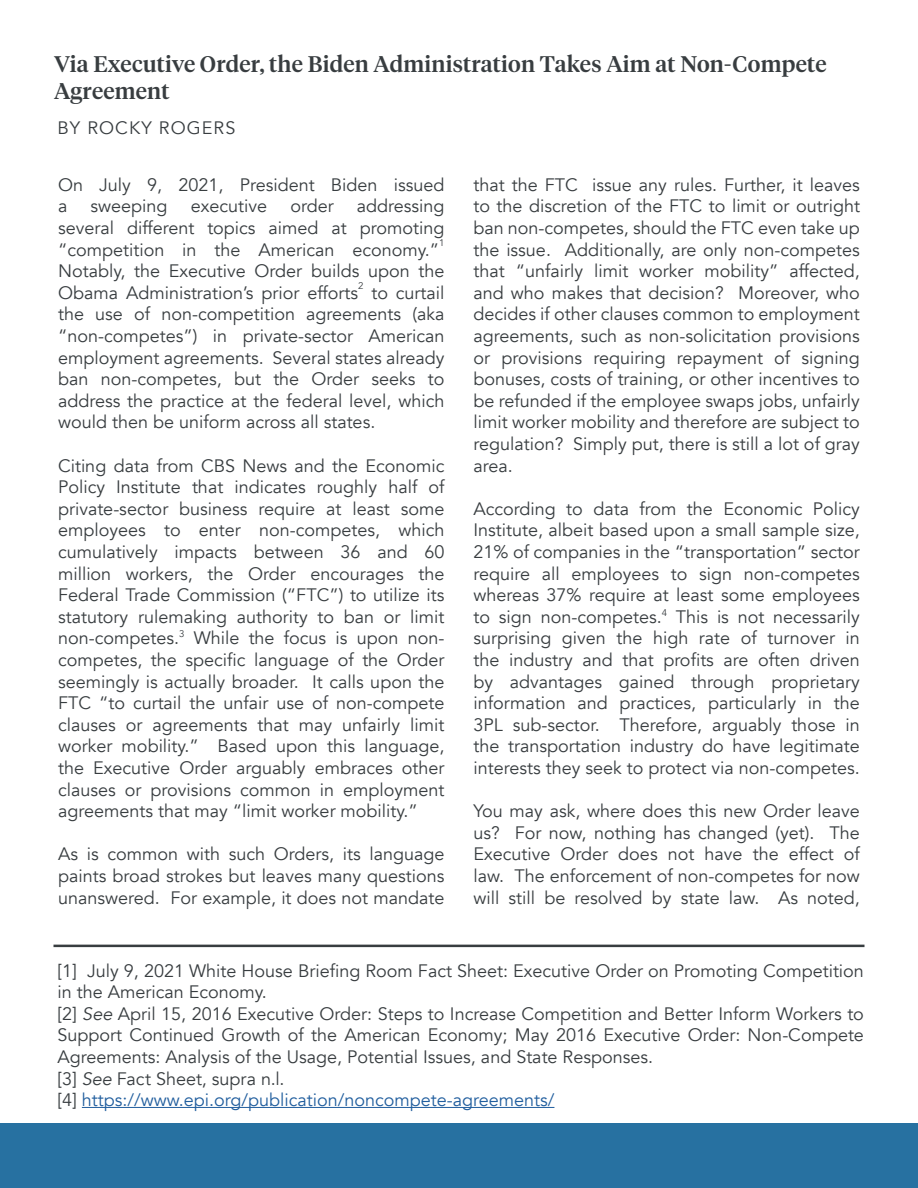
<style>
.page{position:relative;width:918px;height:1188px;background:#fff}
.page>*{position:absolute;margin:0;border:0;box-sizing:border-box;transform-origin:0 0}
.t1{font:500 22.5px/27px "Tiempos Headline";letter-spacing:.01em;color:#383d40}
.t2{font:18px/21.6px "Avenir";color:#383d40;text-align:justify}
.t3{font:18px "Avenir";letter-spacing:.06em;color:#383d40}
.t4{font:9.6px "Avenir";color:#383d40}
.s1{font-style:italic}
.s2{color:#215e9e}
</style>
<div class="page">
<div style="left:0;top:1123px;width:918px;height:65px;background:#2771a1"></div>
<hr style="left:82px;top:1107px;width:472px;height:1px;background:#215e9e">
<div style="left:54px;top:945px;width:810px;height:2px;border:1px solid #383d40"></div>
<p class="t1" style="left:54px;top:49px;width:774px">Via Executive Order, the Biden Administration Takes Aim at Non-Compete<br>Agreement</p>
<p class="t3" style="left:58px;top:117px;width:179px">BY ROCKY ROGERS</p>
<p class="t2" style="left:58px;top:174px;width:388px">On July 9, 2021, President Biden issued a</p>
<p class="t2" style="left:58px;top:196px;width:388px;text-indent:299px">addressing several different topics aimed at promoting “competition in the American economy.”</p>
<p class="t2" style="left:91px;top:196px;width:79px">sweeping</p>
<p class="t2" style="left:191px;top:196px;width:78px">executive</p>
<p class="t2" style="left:290px;top:196px;width:45px">order</p>
<p class="t4" style="left:439px;top:237px;width:7px">1</p>
<p class="t2" style="left:58px;top:261px;width:388px">Notably, the Executive Order builds upon the<br>Obama Administration’s prior efforts</p>
<p class="t4" style="left:358px;top:280px;width:7px">2</p>
<p class="t2" style="left:58px;top:282px;width:388px;text-indent:313px">to curtail the use of non-competition agreements (aka “non-competes”) in private-sector American employment agreements. Several states already ban non-competes, but the Order seeks to address the practice at the federal level, which would then be uniform across all states.</p>
<p class="t2" style="left:58px;top:455px;width:388px">Citing data from CBS News and the Economic Policy Institute that indicates roughly half of private-sector business require at least some employees to enter non-competes, which cumulatively impacts between 36 and 60 million workers, the Order encourages the Federal Trade Commission (“FTC”) to utilize its statutory rulemaking authority to ban or limit non-competes.<sup>3</sup> While the focus is upon non&shy;competes, the specific language of the Order seemingly is actually broader. It calls upon the FTC “to curtail the unfair use of non-compete clauses or agreements that may unfairly limit worker mobility.” Based upon this language, the Executive Order arguably embraces other clauses or provisions common in employment agreements that may “limit worker mobility.”</p>
<p class="t2" style="left:58px;top:844px;width:388px">As is common with such Orders, its language paints broad strokes but leaves many questions unanswered. For example, it does not mandate</p>
<p class="t2" style="left:473px;top:174px;width:388px">that the FTC issue any rules. Further, it leaves to the discretion of the FTC to limit or outright ban non-competes, should the FTC even take up the issue. Additionally, are only non-competes that “unfairly limit worker mobility” affected, and who makes that decision? Moreover, who decides if other clauses common to employment agreements, such as non-solicitation provisions or provisions requiring repayment of signing bonuses, costs of training, or other incentives to be refunded if the employee swaps jobs, unfairly limit worker mobility and therefore are subject to regulation? Simply put, there is still a lot of gray area.</p>
<p class="t2" style="left:473px;top:498px;width:388px">According to data from the Economic Policy Institute, albeit based upon a small sample size, 21% of companies in the “transportation” sector require all employees to sign non-competes whereas 37% require at least some employees to sign non-competes.<sup>4</sup> This is not necessarily surprising given the high rate of turnover in the industry and that profits are often driven by advantages gained through proprietary information and practices, particularly in the 3PL sub-sector. Therefore, arguably those in the transportation industry do have legitimate interests they seek to protect via non-competes.</p>
<p class="t2" style="left:473px;top:801px;width:388px">You may ask, where does this new Order leave us? For now, nothing has changed (yet). The Executive Order does not have the effect of law. The enforcement of non-competes for now will still be resolved by state law. As noted,</p>
<p class="t2" style="left:58px;top:960px;width:808px;text-align:left">[1] July 9, 2021 White House Briefing Room Fact Sheet: Executive Order on Promoting Competition in the American Economy.<br>[2] <span class="s1">See</span> April 15, 2016 Executive Order: Steps to Increase Competition and Better Inform Workers to Support Continued Growth of the American Economy; May 2016 Executive Order: Non-Compete Agreements: Analysis of the Usage, Potential Issues, and State Responses.<br>[3] <span class="s1">See</span> Fact Sheet, supra n.l.<br>[4] <span class="s2">https://www.epi.org/publication/noncompete-agreements/</span></p>
</div>
